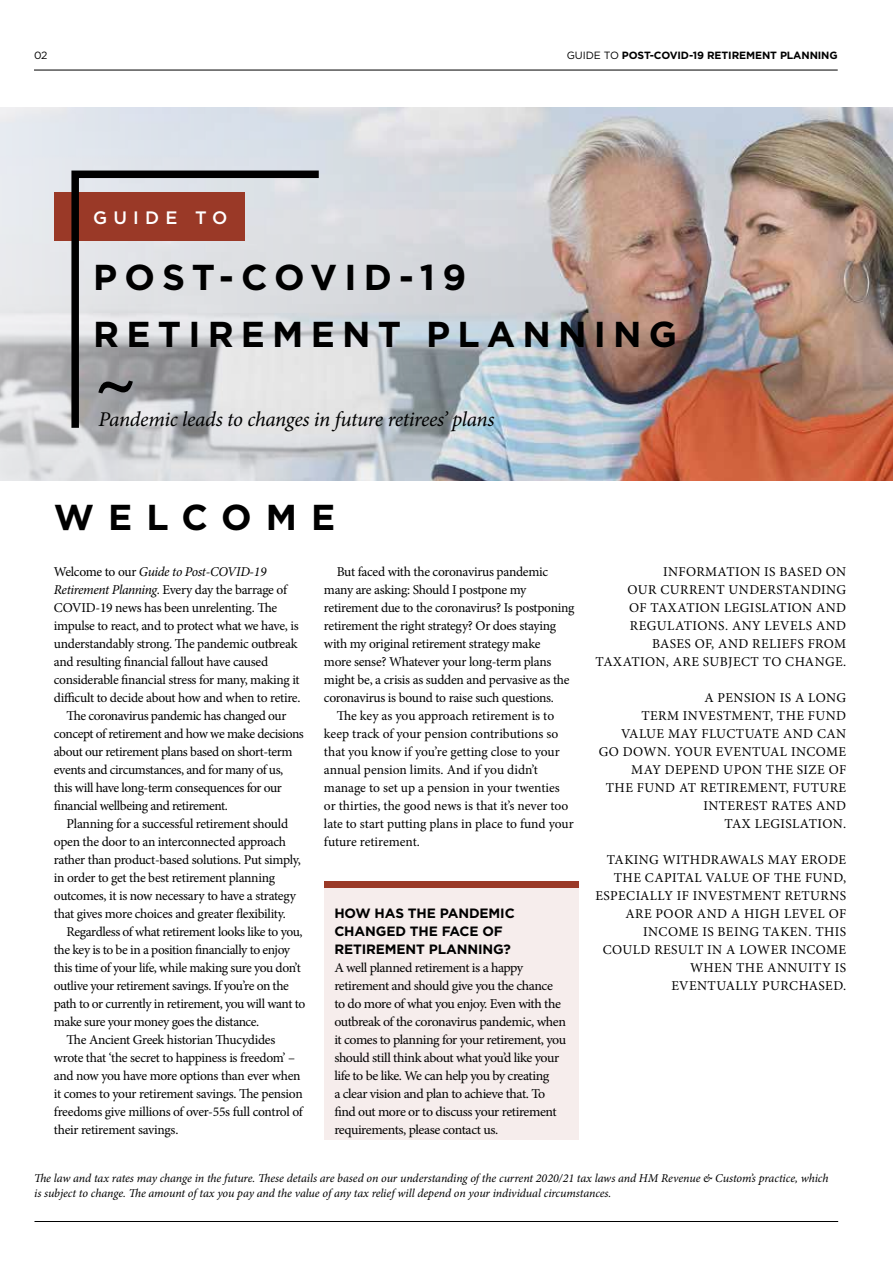
<style>
.page{position:relative;width:893px;height:1263px;background:#fff}
.page>*{position:absolute;margin:0;border:0;box-sizing:border-box;transform-origin:0 0}
.t1{font:700 36px/56.8px "Gotham HTF";letter-spacing:.2em;color:#000}
.t2{font:700 36px "Gotham HTF";letter-spacing:.39em;color:#000}
.t3{font:italic 21px "Minion Pro";letter-spacing:-.02em;color:#000}
.t4{font:500 18px "Gotham HTF";letter-spacing:.34em;color:#fff}
.t5{font:13.5px/18px "Minion Pro";letter-spacing:-.025em;color:#000}
.t6{font:13.5px/18px "Minion Pro";letter-spacing:.03em;color:#000;text-align:right}
.t7{font:13.5px "Minion Pro";color:#000}
.t8{font:13.5px "Minion Pro";letter-spacing:-.005em;color:#000}
.t9{font:700 13.5px/18px "Gotham HTF";letter-spacing:-.01em;color:#000}
.t10{font:italic 13.5px "Minion Pro";letter-spacing:-.025em;color:#000}
.t11{font:italic 12px/15px "Minion Pro";letter-spacing:-.01em;color:#000}
.t12{font:700 10.5px "Gotham HTF";letter-spacing:-.01em;color:#000}
.t13{font:10.5px "Gotham HTF";color:#000}
.s1{font-weight:400}
.s2{font-style:normal}
.s3{font-style:italic}
</style>
<div class="page">
<img style="left:0;top:107px;width:893px;height:373px">
<hr style="left:34px;top:70px;width:804px;height:1px;background:#000">
<div style="left:54px;top:192px;width:190px;height:48px;background:#9a3927"></div>
<svg style="left:68px;top:167px;width:258px;height:268px;background:#c0b5b6"></svg>
<svg style="left:98px;top:380px;width:35px;height:13px"></svg>
<hr style="left:34px;top:1221px;width:804px;height:1px;background:#000">
<div style="left:324px;top:881px;width:255px;height:259px;background:#f6edec"></div>
<p class="t13" style="left:34px;top:49px;width:15px">02</p>
<p class="t12" style="left:567px;top:49px;width:272px"><span class="s1">GUIDE TO</span> POST-COVID-19 RETIREMENT PLANNING</p>
<h3 class="t4" style="left:93px;top:207px;width:136px">GUIDE TO</h3>
<h1 class="t1" style="left:93px;top:248px;width:585px">POST-COVID-19<br>RETIREMENT PLANNING</h1>
<h2 class="t3" style="left:98px;top:405px;width:398px">Pandemic leads to changes in future retirees’ plans</h2>
<h1 class="t2" style="left:54px;top:497px;width:283px">WELCOME</h1>
<p class="t10" style="left:54px;top:562px;width:214px"><span class="s2">Welcome to our</span> Guide to Post-COVID-19</p>
<p class="t5" style="left:54px;top:581px;width:235px"><span class="s3">Retirement Planning</span>. Every day the barrage of</p>
<p class="t5" style="left:54px;top:599px;width:225px">COVID-19 news has been unrelenting. The</p>
<p class="t5" style="left:54px;top:617px;width:246px">impulse to react, and to protect what we have, is</p>
<p class="t5" style="left:54px;top:635px;width:245px">understandably strong. The pandemic outbreak</p>
<p class="t5" style="left:54px;top:653px;width:216px">and resulting financial fallout have caused</p>
<p class="t5" style="left:54px;top:671px;width:247px">considerable financial stress for many, making it</p>
<p class="t5" style="left:54px;top:689px;width:248px">difficult to decide about how and when to retire.</p>
<p class="t5" style="left:67px;top:707px;width:221px">The coronavirus pandemic has changed our</p>
<p class="t5" style="left:54px;top:725px;width:252px">concept of retirement and how we make decisions</p>
<p class="t5" style="left:54px;top:743px;width:240px">about our retirement plans based on short-term</p>
<p class="t5" style="left:54px;top:761px;width:231px">events and circumstances, and for many of us,</p>
<p class="t5" style="left:54px;top:779px;width:230px">this will have long-term consequences for our</p>
<p class="t5" style="left:54px;top:797px;width:176px">financial wellbeing and retirement.</p>
<p class="t5" style="left:67px;top:815px;width:223px">Planning for a successful retirement should</p>
<p class="t5" style="left:54px;top:833px;width:234px">open the door to an interconnected approach</p>
<p class="t5" style="left:54px;top:851px;width:249px">rather than product-based solutions. Put simply,</p>
<p class="t5" style="left:54px;top:869px;width:223px">in order to get the best retirement planning</p>
<p class="t5" style="left:54px;top:887px;width:244px">outcomes, it is now necessary to have a strategy</p>
<p class="t5" style="left:54px;top:905px;width:234px">that gives more choices and greater flexibility.</p>
<p class="t5" style="left:67px;top:923px;width:237px">Regardless of what retirement looks like to you,</p>
<p class="t5" style="left:54px;top:941px;width:238px">the key is to be in a position financially to enjoy</p>
<p class="t5" style="left:54px;top:959px;width:248px">this time of your life, while making sure you don’t</p>
<p class="t5" style="left:54px;top:977px;width:237px">outlive your retirement savings. If you’re on the</p>
<p class="t5" style="left:54px;top:995px;width:253px">path to or currently in retirement, you will want to</p>
<p class="t5" style="left:54px;top:1013px;width:207px">make sure your money goes the distance.</p>
<p class="t5" style="left:67px;top:1031px;width:210px">The Ancient Greek historian Thucydides</p>
<p class="t5" style="left:54px;top:1049px;width:243px">wrote that ‘the secret to happiness is freedom’ –</p>
<p class="t5" style="left:54px;top:1067px;width:248px">and now you have more options than ever when</p>
<p class="t5" style="left:54px;top:1085px;width:250px">it comes to your retirement savings. The pension</p>
<p class="t5" style="left:54px;top:1103px;width:250px">freedoms give millions of over-55s full control of</p>
<p class="t5" style="left:54px;top:1121px;width:126px">their retirement savings.</p>
<p class="t5" style="left:337px;top:563px;width:213px">But faced with the coronavirus pandemic</p>
<p class="t5" style="left:324px;top:581px;width:204px">many are asking: Should I postpone my</p>
<p class="t5" style="left:324px;top:599px;width:252px">retirement due to the coronavirus? Is postponing</p>
<p class="t5" style="left:324px;top:617px;width:234px">retirement the right strategy? Or does staying</p>
<p class="t5" style="left:324px;top:635px;width:218px">with my original retirement strategy make</p>
<p class="t5" style="left:324px;top:653px;width:229px">more sense? Whatever your long-term plans</p>
<p class="t5" style="left:324px;top:671px;width:247px">might be, a crisis as sudden and pervasive as the</p>
<p class="t5" style="left:324px;top:689px;width:231px">coronavirus is bound to raise such questions.</p>
<p class="t8" style="left:337px;top:706px;width:219px">The key as you approach retirement is to</p>
<p class="t7" style="left:324px;top:724px;width:236px">keep track of your pension contributions so</p>
<p class="t8" style="left:324px;top:742px;width:237px">that you know if you’re getting close to your</p>
<p class="t7" style="left:324px;top:760px;width:216px">annual pension limits. And if you didn’t</p>
<p class="t7" style="left:324px;top:778px;width:237px">manage to set up a pension in your twenties</p>
<p class="t7" style="left:324px;top:796px;width:246px">or thirties, the good news is that it’s never too</p>
<p class="t8" style="left:324px;top:814px;width:251px">late to start putting plans in place to fund your</p>
<p class="t7" style="left:324px;top:832px;width:97px">future retirement.</p>
<p class="t9" style="left:334px;top:904px;width:182px">HOW HAS THE PANDEMIC<br>CHANGED THE FACE OF<br>RETIREMENT PLANNING?</p>
<p class="t5" style="left:334px;top:959px;width:233px">A well planned retirement is a happy retirement and should give you the chance to do more of what you enjoy. Even with the outbreak of the coronavirus pandemic, when it comes to planning for your retirement, you should still think about what you’d like your life to be like. We can help you by creating<br>a clear vision and plan to achieve that. To find out more or to discuss your retirement requirements, please contact us.</p>
<p class="t6" style="left:596px;top:563px;width:252px">INFORMATION IS BASED ON<br>OUR CURRENT UNDERSTANDING<br>OF TAXATION LEGISLATION AND<br>REGULATIONS. ANY LEVELS AND<br>BASES OF, AND RELIEFS FROM<br>TAXATION, ARE SUBJECT TO CHANGE.</p>
<p class="t6" style="left:599px;top:689px;width:249px">A PENSION IS A LONG<br>TERM INVESTMENT, THE FUND<br>VALUE MAY FLUCTUATE AND CAN<br>GO DOWN. YOUR EVENTUAL INCOME<br>MAY DEPEND UPON THE SIZE OF<br>THE FUND AT RETIREMENT, FUTURE<br>INTEREST RATES AND<br>TAX LEGISLATION.</p>
<p class="t6" style="left:596px;top:851px;width:252px">TAKING WITHDRAWALS MAY ERODE<br>THE CAPITAL VALUE OF THE FUND,<br>ESPECIALLY IF INVESTMENT RETURNS<br>ARE POOR AND A HIGH LEVEL OF<br>INCOME IS BEING TAKEN. THIS<br>COULD RESULT IN A LOWER INCOME<br>WHEN THE ANNUITY IS<br>EVENTUALLY PURCHASED.</p>
<p class="t11" style="left:34px;top:1171px;width:796px">The law and tax rates may change in the future. These details are based on our understanding of the current 2020/21 tax laws and HM Revenue &amp; Custom’s practice, which is subject to change. The amount of tax you pay and the value of any tax relief will depend on your individual circumstances.</p>
</div>
